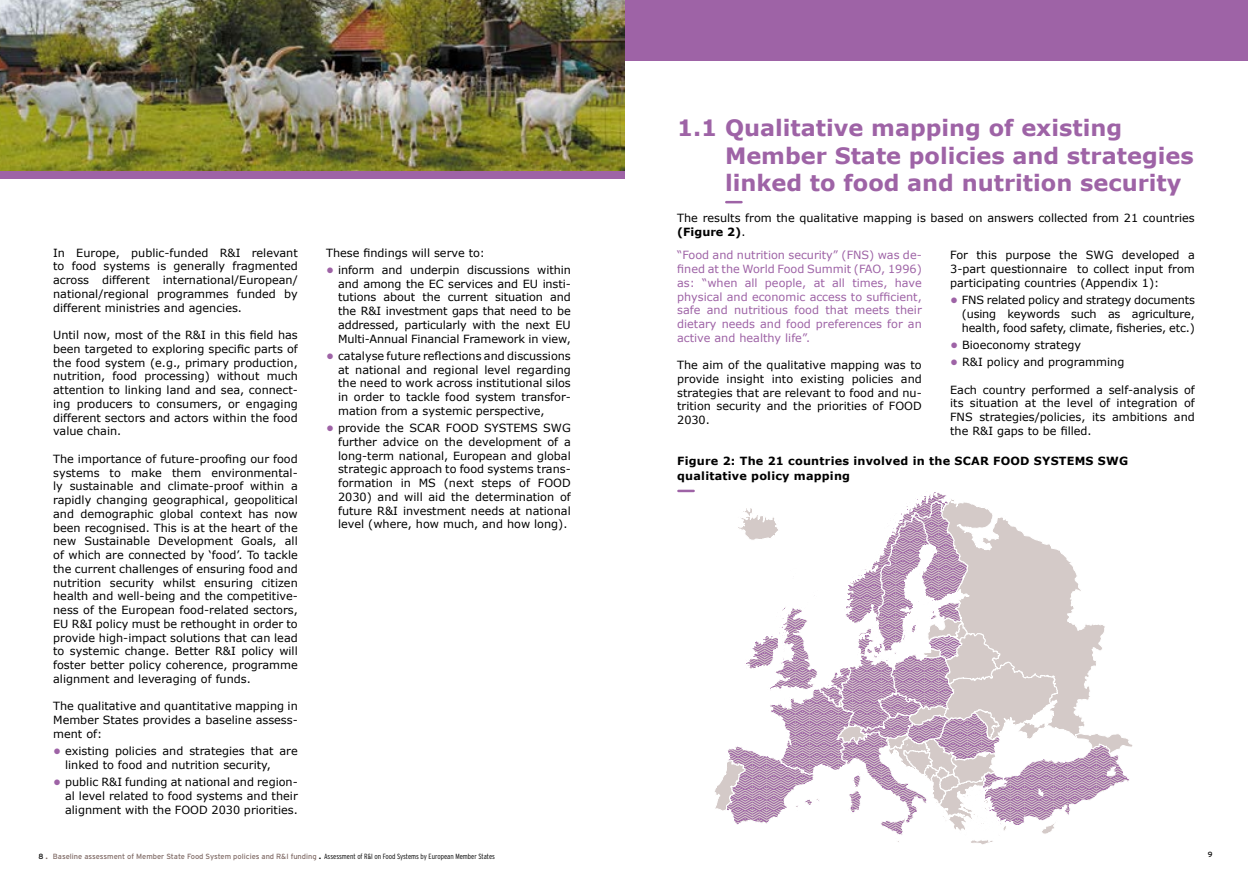
<style>
.page{position:relative;width:1248px;height:886px;background:#fff}
.page>*{position:absolute;margin:0;border:0;box-sizing:border-box;transform-origin:0 0}
.t1{font:700 22.5px/27.5px "Verdana";color:#9e63a6}
.t2{font:11.25px/13.8px "Verdana";color:#000;text-align:justify}
.t3{font:11.25px/13.8px "Verdana";color:#9e63a6;text-align:justify}
.t4{font:700 11.25px/15px "Verdana";letter-spacing:.02em;color:#000}
.t5{font:7.5px "Interstate";color:#806b66}
.t6{font:7.5px "Interstate";color:#000}
.s1{font-weight:700;color:#9e63a6}
.s2{font-weight:700}
.s3{font-weight:700;font-style:italic;color:#9e63a6}
.s4{color:#000}
.s5{font-size:10px}
.s6{font-size:10px;color:#000}
.s7{font-weight:300;font-stretch:condensed;color:#000}
</style>
<div class="page">
<div style="left:624px;top:0;width:623px;height:60px;background:#9e63a6"></div>
<img style="left:0;top:0;width:624px;height:172px">
<div style="left:0;top:172px;width:624px;height:7px;background:#9e63a6"></div>
<svg style="left:678px;top:490px;width:15px;height:2px"></svg>
<svg style="left:715px;top:492px;width:418px;height:353px"></svg>
<svg style="left:726px;top:201px;width:15px;height:2px"></svg>
<h1 class="t1" style="left:725px;top:114px;width:470px;text-indent:-48px">1.1 Qualitative mapping of existing<br>Member State policies and strategies linked to food and nutrition security</h1>
<p class="t2" style="left:53px;top:246px;width:246px">In Europe, public-funded R&amp;I relevant to food systems is generally fragmented across different international/European/ national/regional programmes funded by different ministries and agencies.</p>
<p class="t2" style="left:53px;top:328px;width:246px">Until now, most of the R&amp;I in this field has been targeted to exploring specific parts of the food system (e.g., primary production, nutrition, food processing) without much attention to linking land and sea, connect&shy;ing producers to consumers, or engaging different sectors and actors within the food value chain.</p>
<p class="t2" style="left:53px;top:452px;width:246px">The importance of future-proofing our food systems to make them environmental&shy;ly sustainable and climate-proof within a rapidly changing geographical, geopolitical and demographic global context has now been recognised. This is at the heart of the new Sustainable Development Goals, all of which are connected by ‘food’. To tackle the current challenges of ensuring food and nutrition security whilst ensuring citizen health and well-being and the competitive&shy;ness of the European food-related sectors, EU R&amp;I policy must be rethought in order to provide high-impact solutions that can lead to systemic change. Better R&amp;I policy will foster better policy coherence, programme alignment and leveraging of funds.</p>
<p class="t2" style="left:53px;top:699px;width:246px">The qualitative and quantitative mapping in Member States provides a baseline assess&shy;ment of:</p>
<p class="t2" style="left:65px;top:744px;width:234px;text-indent:-12px"><span class="s1">•</span> existing policies and strategies that are linked to food and nutrition security,</p>
<p class="t2" style="left:65px;top:775px;width:234px;text-indent:-12px"><span class="s1">•</span> public R&amp;I funding at national and region&shy;al level related to food systems and their alignment with the FOOD 2030 priorities.</p>
<p class="t2" style="left:326px;top:245px;width:160px">These findings will serve to:</p>
<p class="t2" style="left:338px;top:263px;width:234px;text-indent:-12px"><span class="s1">•</span> inform and underpin discussions within and among the EC services and EU insti&shy;tutions about the current situation and the R&amp;I investment gaps that need to be addressed, particularly with the next EU Multi-Annual Financial Framework in view,</p>
<p class="t2" style="left:338px;top:349px;width:234px;text-indent:-12px"><span class="s1">•</span> catalyse future reflections and discussions at national and regional level regarding the need to work across institutional silos in order to tackle food system transfor&shy;mation from a systemic perspective,</p>
<p class="t2" style="left:338px;top:421px;width:234px;text-indent:-12px"><span class="s1">•</span> provide the SCAR FOOD SYSTEMS SWG further advice on the development of a long-term national, European and global strategic approach to food systems trans&shy;formation in MS (next steps of FOOD 2030) and will aid the determination of future R&amp;I investment needs at national level (where, how much, and how long).</p>
<p class="t2" style="left:677px;top:211px;width:519px">The results from the qualitative mapping is based on answers collected from 21 countries <span class="s2">(Figure 2)</span>.</p>
<p class="t3" style="left:677px;top:248px;width:246px">“Food and nutrition security” (FNS) was de&shy;fined at the World Food Summit (FAO, 1996) as: “when all people, at all times, have physical and economic access to sufficient, safe and nutritious food that meets their dietary needs and food preferences for an active and healthy life”.</p>
<p class="t2" style="left:677px;top:358px;width:246px">The aim of the qualitative mapping was to provide insight into existing policies and strategies that are relevant to food and nu&shy;trition security and the priorities of FOOD 2030.</p>
<p class="t2" style="left:950px;top:248px;width:246px">For this purpose the SWG developed a 3-part questionnaire to collect input from participating countries (Appendix 1):</p>
<p class="t2" style="left:961px;top:293px;width:234px;text-indent:-12px"><span class="s1">•</span> FNS related policy and strategy documents (using keywords such as agriculture, health, food safety, climate, fisheries, etc.)</p>
<p class="t2" style="left:950px;top:338px;width:132px"><span class="s3">•</span> Bioeconomy strategy</p>
<p class="t2" style="left:950px;top:355px;width:176px"><span class="s1">•</span> R&amp;I policy and programming</p>
<p class="t2" style="left:950px;top:383px;width:246px">Each country performed a self-analysis of its situation at the level of integration of FNS strategies/policies, its ambitions and the R&amp;I gaps to be filled.</p>
<p class="t4" style="left:677px;top:453px;width:452px">Figure 2: The 21 countries involved in the SCAR FOOD SYSTEMS SWG qualitative policy mapping</p>
<p class="t5" style="left:38px;top:852px;width:458px"><span class="s4">8</span> <span class="s5">.</span> Baseline assessment of Member State Food System policies and R&amp;I funding <span class="s6">.</span> <span class="s7">Assessment of R&amp;I on Food Systems by European Member States</span></p>
<p class="t6" style="left:1207px;top:850px;width:6px">9</p>
</div>
